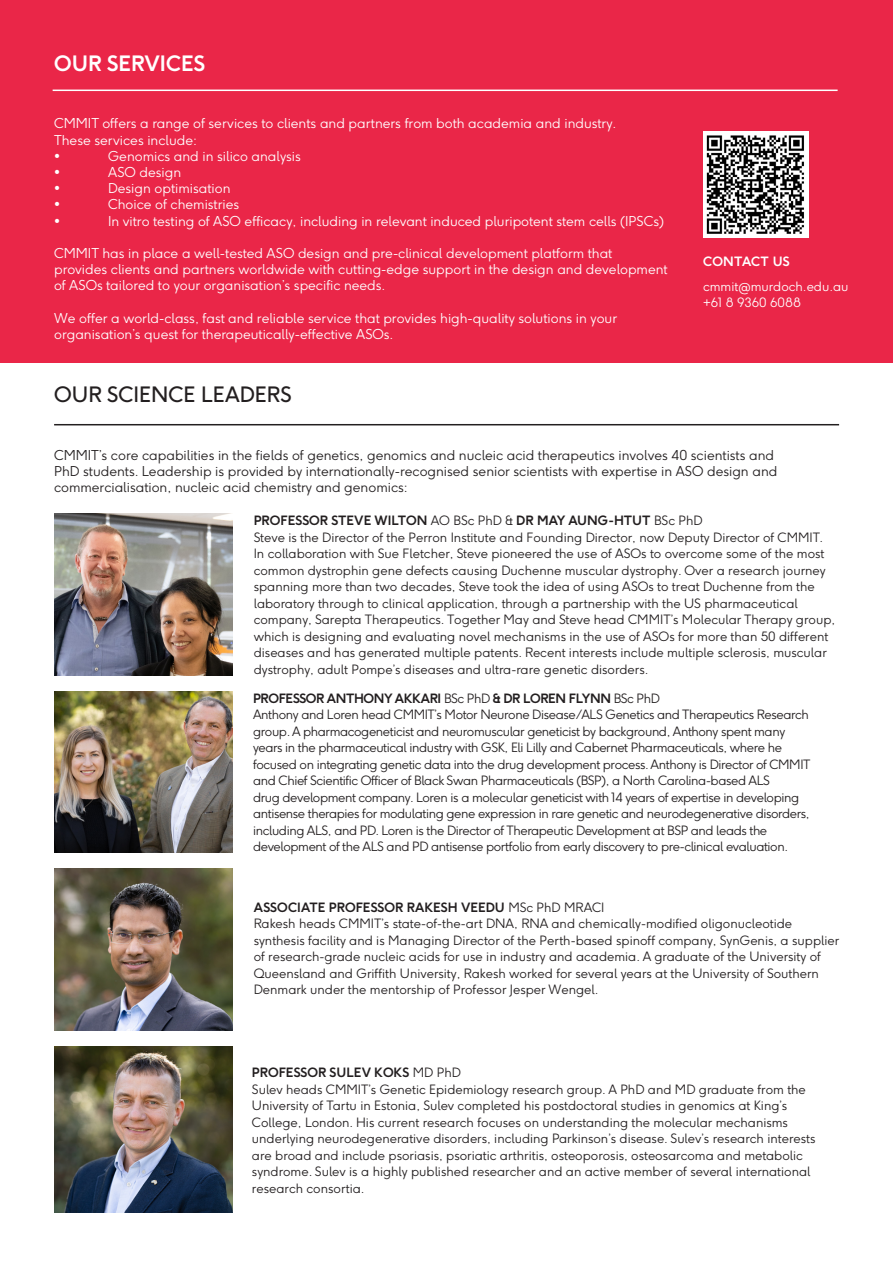
<style>
.page{position:relative;width:893px;height:1263px;background:#fff}
.page>*{position:absolute;margin:0;border:0;box-sizing:border-box;transform-origin:0 0}
.t1{font:21px "F37 Ginger";color:#231f20}
.t2{font:700 21px "F37 Ginger";color:#fff}
.t3{font:300 13.5px/16.2px "F37 Ginger";color:#fff}
.t4{font:300 13.5px/16.2px "F37 Ginger";color:#231f20}
.Body{font:300 12.75px/16.5px "F37 Ginger";color:#231f20}
.Body-2{font:300 12.75px/16.5px "F37 Ginger";letter-spacing:-.03em;color:#231f20}
.t5{font:300 12.75px "F37 Ginger";color:#fff}
.Body-3{font:700 12.75px "F37 Ginger";letter-spacing:.02em;color:#fff}
.s1{font-weight:700}
</style>
<div class="page">
<img style="left:54px;top:513px;width:179px;height:162px">
<img style="left:54px;top:691px;width:179px;height:162px">
<img style="left:54px;top:868px;width:179px;height:162px">
<img style="left:54px;top:1046px;width:179px;height:166px">
<div style="left:0;top:0;width:893px;height:362px;background:#ea2648"></div>
<hr style="left:53px;top:90px;width:785px;height:1px;background:#fff">
<hr style="left:54px;top:424px;width:785px;height:1px;background:#231f20">
<img style="left:703px;top:132px;width:106px;height:105px">
<p class="t2" style="left:54px;top:54px;width:153px">OUR SERVICES</p>
<p class="t3" style="left:54px;top:117px;width:564px">CMMIT offers a range of services to clients and partners from both academia and industry.<br>These services include:</p>
<p class="t3" style="left:54px;top:149px;width:8px">•</p>
<p class="t3" style="left:108px;top:149px;width:194px">Genomics and in silico analysis</p>
<p class="t3" style="left:54px;top:165px;width:8px">•</p>
<p class="t3" style="left:108px;top:165px;width:75px">ASO design</p>
<p class="t3" style="left:54px;top:181px;width:8px">•</p>
<p class="t3" style="left:108px;top:181px;width:124px">Design optimisation</p>
<p class="t3" style="left:54px;top:198px;width:8px">•</p>
<p class="t3" style="left:108px;top:198px;width:133px">Choice of chemistries</p>
<p class="t3" style="left:54px;top:214px;width:8px">•</p>
<p class="t3" style="left:108px;top:214px;width:557px">In vitro testing of ASO efficacy, including in relevant induced pluripotent stem cells (IPSCs)</p>
<p class="t3" style="left:54px;top:246px;width:615px">CMMIT has in place a well-tested ASO design and pre-clinical development platform that provides clients and partners worldwide with cutting-edge support in the design and development of ASOs tailored to your organisation’s specific needs.</p>
<p class="t3" style="left:54px;top:311px;width:564px">We offer a world-class, fast and reliable service that provides high-quality solutions in your organisation’s quest for therapeutically-effective ASOs.</p>
<p class="t1" style="left:54px;top:386px;width:239px">OUR SCIENCE LEADERS</p>
<p class="Body-3" style="left:703px;top:255px;width:88px">CONTACT US</p>
<p class="t5" style="left:703px;top:280px;width:147px">cmmit@murdoch.edu.au</p>
<p class="t5" style="left:703px;top:297px;width:99px">+61 8 9360 6088</p>
<p class="t4" style="left:54px;top:448px;width:725px">CMMIT’s core capabilities in the fields of genetics, genomics and nucleic acid therapeutics involves 40 scientists and<br>PhD students. Leadership is provided by internationally-recognised senior scientists with expertise in ASO design and commercialisation, nucleic acid chemistry and genomics:</p>
<p class="Body" style="left:254px;top:513px;width:583px"><span class="s1">PROFESSOR STEVE WILTON</span> AO BSc PhD &amp; <span class="s1">DR MAY AUNG-HTUT</span> BSc PhD<br>Steve is the Director of the Perron Institute and Founding Director, now Deputy Director of CMMIT.<br>In collaboration with Sue Fletcher, Steve pioneered the use of ASOs to overcome some of the most common dystrophin gene defects causing Duchenne muscular dystrophy. Over a research journey spanning more than two decades, Steve took the idea of using ASOs to treat Duchenne from the laboratory through to clinical application, through a partnership with the US pharmaceutical company, Sarepta Therapeutics. Together May and Steve head CMMIT’s Molecular Therapy group, which is designing and evaluating novel mechanisms in the use of ASOs for more than 50 different diseases and has generated multiple patents. Recent interests include multiple sclerosis, muscular dystrophy, adult Pompe’s diseases and ultra-rare genetic disorders.</p>
<p class="Body-2" style="left:253px;top:691px;width:559px"><span class="s1">PROFESSOR ANTHONY AKKARI</span> BSc PhD <span class="s1">&amp; DR LOREN FLYNN</span> BSc PhD<br>Anthony and Loren head CMMIT’s Motor Neurone Disease/ALS Genetics and Therapeutics Research group. A pharmacogeneticist and neuromuscular geneticist by background, Anthony spent many years in the pharmaceutical industry with GSK, Eli Lilly and Cabernet Pharmaceuticals, where he focused on integrating genetic data into the drug development process. Anthony is Director of CMMIT and Chief Scientific Officer of Black Swan Pharmaceuticals (BSP), a North Carolina-based ALS<br>drug development company. Loren is a molecular geneticist with 14 years of expertise in developing antisense therapies for modulating gene expression in rare genetic and neurodegenerative disorders, including ALS, and PD. Loren is the Director of Therapeutic Development at BSP and leads the development of the ALS and PD antisense portfolio from early discovery to pre-clinical evaluation.</p>
<p class="Body" style="left:254px;top:900px;width:587px"><span class="s1">ASSOCIATE PROFESSOR RAKESH VEEDU</span> MSc PhD MRACI<br>Rakesh heads CMMIT’s state-of-the-art DNA, RNA and chemically-modified oligonucleotide synthesis facility and is Managing Director of the Perth-based spinoff company, SynGenis, a supplier of research-grade nucleic acids for use in industry and academia. A graduate of the University of Queensland and Griffith University, Rakesh worked for several years at the University of Southern Denmark under the mentorship of Professor Jesper Wengel.</p>
<p class="Body" style="left:252px;top:1066px;width:565px"><span class="s1">PROFESSOR SULEV KOKS</span> MD PhD<br>Sulev heads CMMIT’s Genetic Epidemiology research group. A PhD and MD graduate from the University of Tartu in Estonia, Sulev completed his postdoctoral studies in genomics at King’s College, London. His current research focuses on understanding the molecular mechanisms underlying neurodegenerative disorders, including Parkinson’s disease. Sulev’s research interests are broad and include psoriasis, psoriatic arthritis, osteoporosis, osteosarcoma and metabolic syndrome. Sulev is a highly published researcher and an active member of several international research consortia.</p>
</div>
